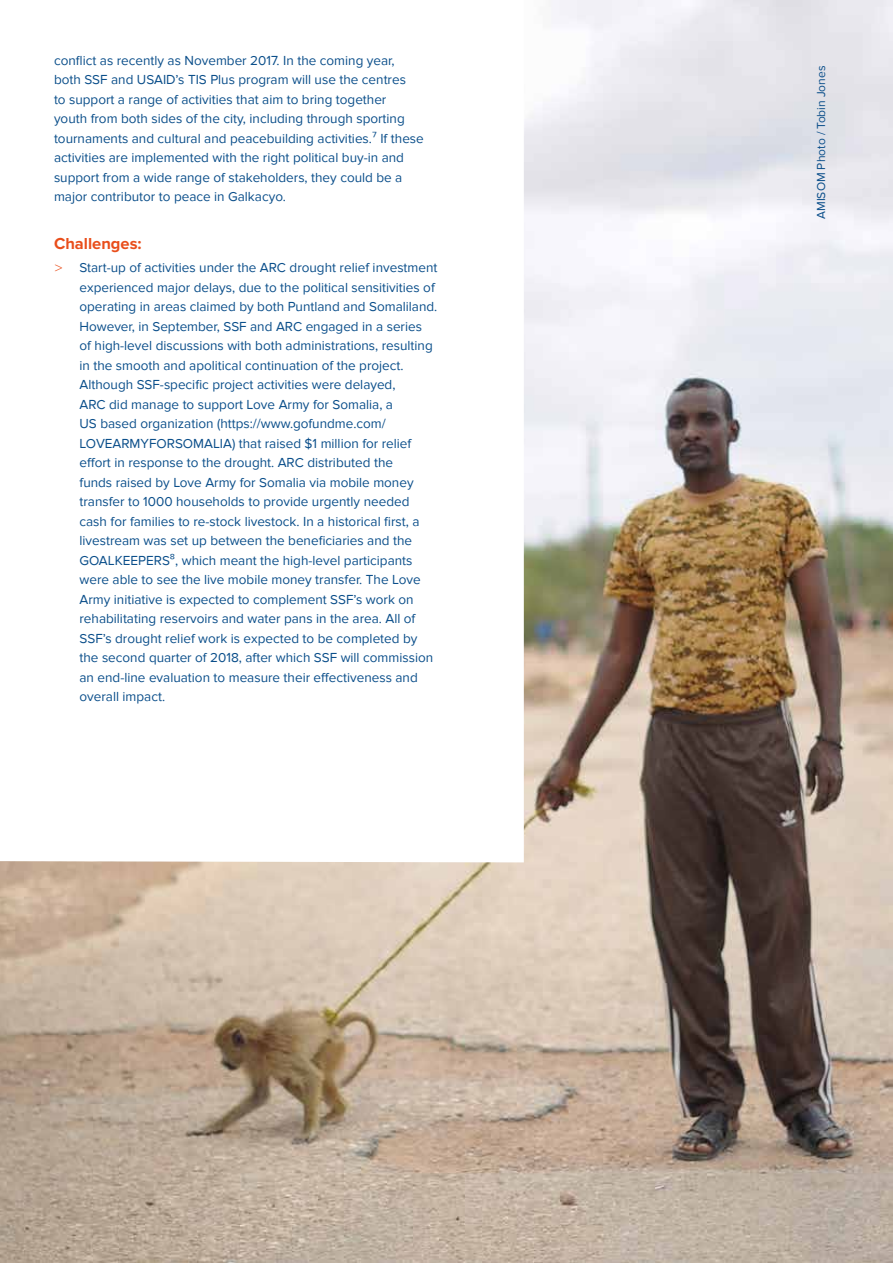
<style>
.page{position:relative;width:893px;height:1263px;background:#fff}
.page>*{position:absolute;margin:0;border:0;box-sizing:border-box;transform-origin:0 0}
.t1{font:700 16.5px "Proxima Nova";color:#e94e1b}
.t2{font:13.5px/19.5px "Proxima Nova";color:#0a4e8a}
.t3{font:12px "Proxima Nova";color:#0a4e8a}
.s1{font-family:"Avenir";font-weight:300;color:#e94e1b}
</style>
<div class="page">
<img style="left:0;top:0;width:893px;height:1263px">
<p class="t2" style="left:54px;top:51px;width:371px">conflict as recently as November 2017. In the coming year, both SSF and USAID’s TIS Plus program will use the centres<br>to support a range of activities that aim to bring together<br>youth from both sides of the city, including through sporting tournaments and cultural and peacebuilding activities.7 If these activities are implemented with the right political buy-in and support from a wide range of stakeholders, they could be a major contributor to peace in Galkacyo.</p>
<p class="t1" style="left:54px;top:234px;width:89px">Challenges:</p>
<p class="t2" style="left:80px;top:258px;width:359px;text-indent:-26px"><span class="s1">&gt;</span> Start-up of activities under the ARC drought relief investment experienced major delays, due to the political sensitivities of operating in areas claimed by both Puntland and Somaliland.<br>However, in September, SSF and ARC engaged in a series<br>of high-level discussions with both administrations, resulting in the smooth and apolitical continuation of the project.<br>Although SSF-specific project activities were delayed,<br>ARC did manage to support Love Army for Somalia, a<br>US based organization (https://www.gofundme.com/ LOVEARMYFORSOMALIA) that raised $1 million for relief effort in response to the drought. ARC distributed the<br>funds raised by Love Army for Somalia via mobile money transfer to 1000 households to provide urgently needed cash for families to re-stock livestock. In a historical first, a livestream was set up between the beneficiaries and the GOALKEEPERS8, which meant the high-level participants were able to see the live mobile money transfer. The Love Army initiative is expected to complement SSF’s work on rehabilitating reservoirs and water pans in the area. All of SSF’s drought relief work is expected to be completed by the second quarter of 2018, after which SSF will commission an end-line evaluation to measure their effectiveness and overall impact.</p>
<p class="t3" style="left:814px;top:219px;width:155px;rotate:-90deg">AMISOM Photo / Tobin Jones</p>
</div>
